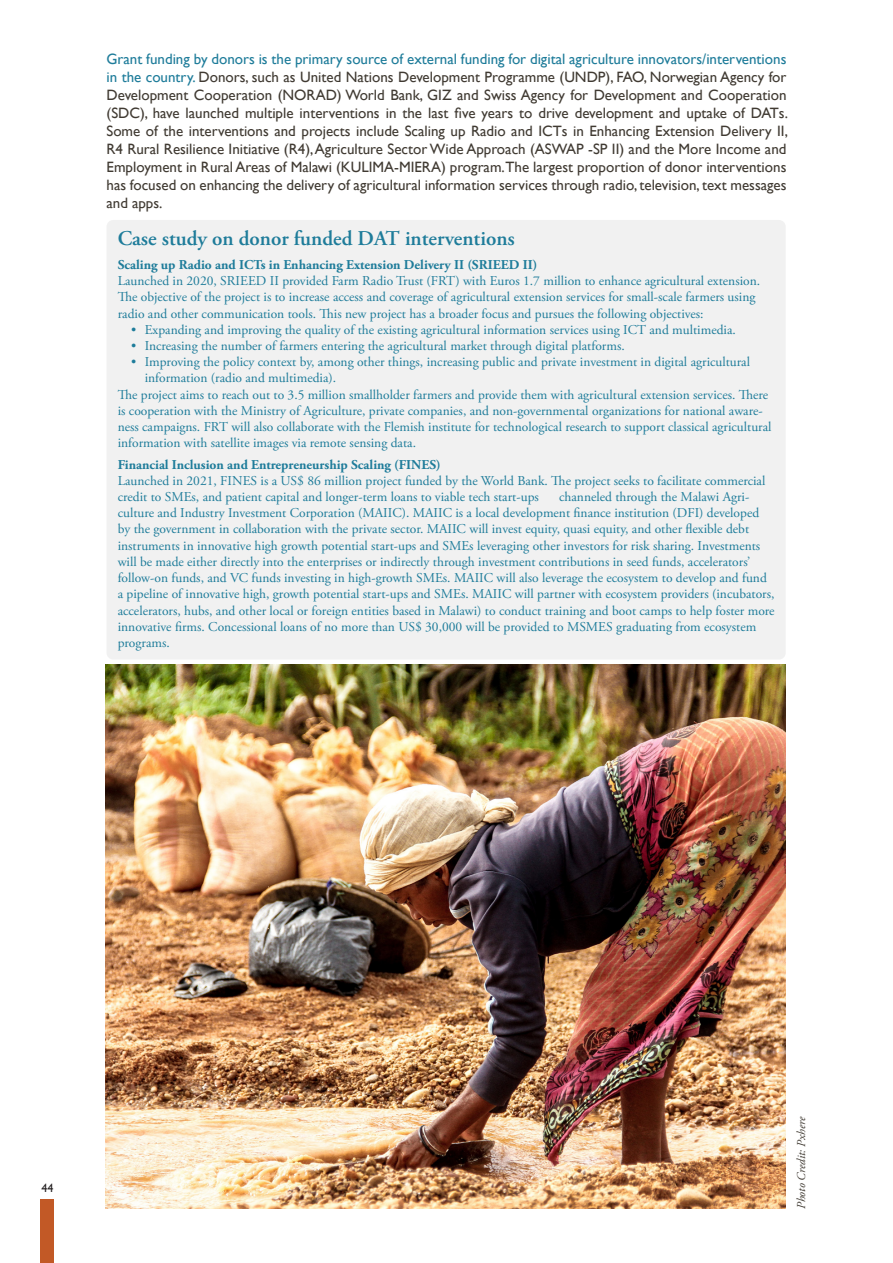
<style>
.page{position:relative;width:893px;height:1263px;background:#fff}
.page>*{position:absolute;margin:0;border:0;box-sizing:border-box;transform-origin:0 0}
.Paragraph_Style_1{font:600 21px "Adobe Garamond Pro";color:#1e7c9a}
.Paragraph_Style_1-2{font:15px/18px "Gill Sans";color:#403a32;text-align:justify}
.Paragraph_Style_1-3{font:13.5px/16.2px "Adobe Garamond Pro";color:#1e7c9a}
.Paragraph_Style_1-4{font:700 13.5px "Adobe Garamond Pro";color:#1e7c9a}
.Paragraph_Style_1-5{font:italic 12px "Adobe Garamond Pro";color:#403a32}
.t1{font:12px "Gill Sans";color:#231f20}
.s1{color:#1e7c9a}
</style>
<div class="page">
<div style="left:41px;top:1199px;width:13px;height:64px;background:#c25926"></div>
<div style="left:106px;top:220px;width:680px;height:440px;background:#f1f1f1;border-radius:7px"></div>
<img style="left:106px;top:665px;width:680px;height:544px">
<p class="Paragraph_Style_1-2" style="left:106px;top:50px;width:683px"><span class="s1">Grant funding by donors is the primary source of external funding for digital agriculture innovators/interventions in the country.</span> Donors, such as United Nations Development Programme (UNDP), FAO, Norwegian Agency for Development Cooperation (NORAD) World Bank, GIZ and Swiss Agency for Development and Cooperation (SDC), have launched multiple interventions in the last five years to drive development and uptake of DATs.<br>Some of the interventions and projects include Scaling up Radio and ICTs in Enhancing Extension Delivery II, R4 Rural Resilience Initiative (R4), Agriculture Sector Wide Approach (ASWAP -SP II) and the More Income and Employment in Rural Areas of Malawi (KULIMA-MIERA) program.The largest proportion of donor interventions has focused on enhancing the delivery of agricultural information services through radio, television, text messages and apps.</p>
<p class="Paragraph_Style_1" style="left:118px;top:227px;width:399px">Case study on donor funded DAT interventions</p>
<p class="Paragraph_Style_1-4" style="left:118px;top:257px;width:421px">Scaling up Radio and ICTs in Enhancing Extension Delivery II (SRIEED II)</p>
<p class="Paragraph_Style_1-3" style="left:118px;top:273px;width:644px">Launched in 2020, SRIEED II provided Farm Radio Trust (FRT) with Euros 1.7 million to enhance agricultural extension.<br>The objective of the project is to increase access and coverage of agricultural extension services for small-scale farmers using radio and other communication tools. This new project has a broader focus and pursues the following objectives:</p>
<p class="Paragraph_Style_1-3" style="left:131px;top:322px;width:606px">• Expanding and improving the quality of the existing agricultural information services using ICT and multimedia.</p>
<p class="Paragraph_Style_1-3" style="left:131px;top:338px;width:495px">• Increasing the number of farmers entering the agricultural market through digital platforms.</p>
<p class="Paragraph_Style_1-3" style="left:145px;top:354px;width:607px;text-indent:-14px">• Improving the policy context by, among other things, increasing public and private investment in digital agricultural information (radio and multimedia).</p>
<p class="Paragraph_Style_1-3" style="left:118px;top:387px;width:655px">The project aims to reach out to 3.5 million smallholder farmers and provide them with agricultural extension services. There is cooperation with the Ministry of Agriculture, private companies, and non-governmental organizations for national aware&shy;ness campaigns. FRT will also collaborate with the Flemish institute for technological research to support classical agricultural information with satellite images via remote sensing data.</p>
<p class="Paragraph_Style_1-4" style="left:118px;top:456px;width:325px">Financial Inclusion and Entrepreneurship Scaling (FINES)</p>
<p class="Paragraph_Style_1-3" style="left:118px;top:473px;width:649px">Launched in 2021, FINES is a US$ 86 million project funded by the World Bank. The project seeks to facilitate commercial credit to SMEs, and patient capital and longer-term loans to viable tech start-ups</p>
<p class="Paragraph_Style_1-3" style="left:118px;top:489px;width:658px;text-indent:441px">channeled through the Malawi Agri&shy;culture and Industry Investment Corporation (MAIIC). MAIIC is a local development finance institution (DFI) developed by the government in collaboration with the private sector. MAIIC will invest equity, quasi equity, and other flexible debt instruments in innovative high growth potential start-ups and SMEs leveraging other investors for risk sharing. Investments will be made either directly into the enterprises or indirectly through investment contributions in seed funds, accelerators’ follow-on funds, and VC funds investing in high-growth SMEs. MAIIC will also leverage the ecosystem to develop and fund a pipeline of innovative high, growth potential start-ups and SMEs. MAIIC will partner with ecosystem providers (incubators, accelerators, hubs, and other local or foreign entities based in Malawi) to conduct training and boot camps to help foster more innovative firms. Concessional loans of no more than US$ 30,000 will be provided to MSMES graduating from ecosystem programs.</p>
<p class="t1" style="left:41px;top:1181px;width:13px">44</p>
<p class="Paragraph_Style_1-5" style="left:794px;top:1209px;width:94px;rotate:-90deg">Photo Credit: Pxhere</p>
</div>
